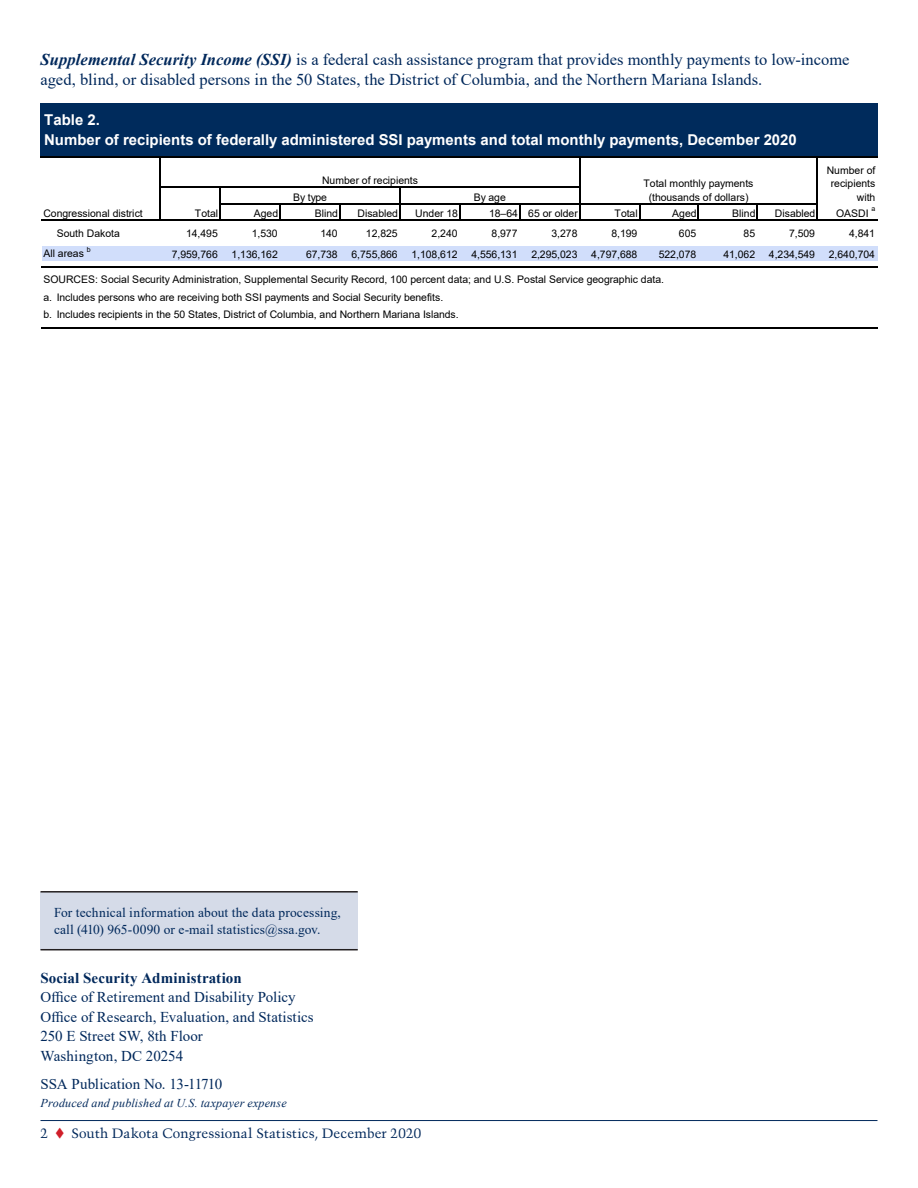
<style>
.page{position:relative;width:918px;height:1188px;background:#fff}
.page>*{position:absolute;margin:0;border:0;box-sizing:border-box;transform-origin:0 0}
.t1{font:16.5px/19.5px "Times New Roman";color:#00285b}
.t2{font:15px/19.5px "Times New Roman";letter-spacing:.005em;color:#00285b}
.t3{font:700 15px/19.2px "Arial";color:#fff}
.t4{font:700 15px "Times New Roman";letter-spacing:.01em;color:#00285b}
.t5{font:13.5px/16.2px "Times New Roman";letter-spacing:.01em;color:#00285b}
.t6{font:13.5px "Trump Mediaeval";letter-spacing:.01em;color:#00285b}
.t7{font:italic 12px "Times New Roman";letter-spacing:.02em;color:#00285b}
.t8{font:10.5px/13.6px "Arial";letter-spacing:-.005em;color:#000}
.t9{font:7.05px "Arial";color:#000}
.s1{font-weight:700;font-style:italic}
.s2{color:#d01e29}
</style>
<div class="page">
<hr style="left:40px;top:1120px;width:838px;height:1px;background:#00285b">
<div style="left:42px;top:105px;width:835px;height:52px;background:#002b5c"></div>
<div style="left:42px;top:246px;width:835px;height:15px;background:#d1defb"></div>
<hr style="left:41px;top:103px;width:1px;height:53px;background:#002b5c">
<hr style="left:876px;top:105px;width:2px;height:51px;background:#002b5c">
<hr style="left:159px;top:158px;width:2px;height:62px;background:#000">
<hr style="left:579px;top:158px;width:1px;height:62px;background:#000">
<hr style="left:816px;top:158px;width:2px;height:62px;background:#000">
<hr style="left:219px;top:188px;width:2px;height:32px;background:#000">
<hr style="left:399px;top:188px;width:2px;height:32px;background:#000">
<svg style="left:279px;top:204px;width:2px;height:15px"></svg>
<svg style="left:339px;top:204px;width:2px;height:15px"></svg>
<svg style="left:459px;top:204px;width:1px;height:15px"></svg>
<svg style="left:519px;top:204px;width:1px;height:15px"></svg>
<svg style="left:639px;top:204px;width:1px;height:15px"></svg>
<svg style="left:698px;top:204px;width:1px;height:15px"></svg>
<svg style="left:757px;top:204px;width:1px;height:15px"></svg>
<hr style="left:42px;top:103px;width:836px;height:2px;background:#002b5c">
<hr style="left:41px;top:156px;width:837px;height:2px;background:#000">
<hr style="left:161px;top:187px;width:419px;height:1px;background:#000">
<hr style="left:221px;top:203px;width:597px;height:1px;background:#000">
<hr style="left:41px;top:219px;width:836px;height:1px;background:#000">
<hr style="left:41px;top:266px;width:836px;height:1px;background:#000">
<hr style="left:41px;top:327px;width:836px;height:1px;background:#000">
<div style="left:40px;top:892px;width:318px;height:58px;background:#d5dbe8"></div>
<hr style="left:40px;top:891px;width:318px;height:2px;background:#231f20">
<hr style="left:40px;top:949px;width:318px;height:1px;background:#231f20">
<h1 class="t1" style="left:40px;top:50px;width:810px"><span class="s1">Supplemental Security Income (SSI)</span> is a federal cash assistance program that provides monthly payments to low-income aged, blind, or disabled persons in the 50 States, the District of Columbia, and the Northern Mariana Islands.</h1>
<p class="t3" style="left:44px;top:111px;width:754px">Table 2.<br>Number of recipients of federally administered SSI payments and total monthly payments, December 2020</p>
<p class="t8" style="left:322px;top:174px;width:97px">Number of recipients</p>
<p class="t8" style="left:644px;top:176px;width:112px;text-align:center">Total monthly payments (thousands of dollars)</p>
<p class="t8" style="left:827px;top:163px;width:50px;text-align:right">Number of recipients with</p>
<p class="t8" style="left:836px;top:206px;width:34px">OASDI</p>
<p class="t9" style="left:871px;top:204px;width:5px">a</p>
<p class="t8" style="left:293px;top:190px;width:36px">By type</p>
<p class="t8" style="left:474px;top:190px;width:34px">By age</p>
<p class="t8" style="left:43px;top:206px;width:101px">Congressional district</p>
<p class="t8" style="left:43px;top:247px;width:42px">All areas</p>
<p class="t8" style="left:195px;top:206px;width:25px">Total</p>
<p class="t8" style="left:254px;top:206px;width:26px">Aged</p>
<p class="t8" style="left:315px;top:206px;width:25px">Blind</p>
<p class="t8" style="left:357px;top:206px;width:42px">Disabled</p>
<p class="t8" style="left:415px;top:206px;width:44px">Under 18</p>
<p class="t8" style="left:489px;top:206px;width:90px">18–64 65 or older</p>
<p class="t8" style="left:615px;top:206px;width:25px">Total</p>
<p class="t8" style="left:672px;top:206px;width:26px">Aged</p>
<p class="t8" style="left:732px;top:206px;width:25px">Blind</p>
<p class="t8" style="left:775px;top:206px;width:42px">Disabled</p>
<p class="t8" style="left:57px;top:227px;width:65px">South Dakota</p>
<p class="t8" style="left:186px;top:227px;width:33px">14,495</p>
<p class="t8" style="left:252px;top:227px;width:27px">1,530</p>
<p class="t8" style="left:320px;top:227px;width:19px">140</p>
<p class="t8" style="left:366px;top:227px;width:33px">12,825</p>
<p class="t8" style="left:432px;top:227px;width:27px">2,240</p>
<p class="t8" style="left:492px;top:227px;width:27px">8,977</p>
<p class="t8" style="left:552px;top:227px;width:27px">3,278</p>
<p class="t8" style="left:611px;top:227px;width:27px">8,199</p>
<p class="t8" style="left:679px;top:227px;width:19px">605</p>
<p class="t8" style="left:744px;top:227px;width:13px">85</p>
<p class="t8" style="left:789px;top:227px;width:27px">7,509</p>
<p class="t8" style="left:849px;top:227px;width:27px">4,841</p>
<p class="t8" style="left:172px;top:247px;width:48px">7,959,766</p>
<p class="t8" style="left:232px;top:247px;width:48px">1,136,162</p>
<p class="t8" style="left:306px;top:247px;width:33px">67,738</p>
<p class="t8" style="left:352px;top:247px;width:48px">6,755,866</p>
<p class="t8" style="left:411px;top:247px;width:48px">1,108,612</p>
<p class="t8" style="left:471px;top:247px;width:48px">4,556,131</p>
<p class="t8" style="left:531px;top:247px;width:48px">2,295,023</p>
<p class="t8" style="left:591px;top:247px;width:48px">4,797,688</p>
<p class="t8" style="left:659px;top:247px;width:39px">522,078</p>
<p class="t8" style="left:723px;top:247px;width:33px">41,062</p>
<p class="t8" style="left:769px;top:247px;width:48px">4,234,549</p>
<p class="t8" style="left:829px;top:247px;width:48px">2,640,704</p>
<p class="t8" style="left:43px;top:288px;width:417px;line-height:17.2px">a. Includes persons who are receiving both SSI payments and Social Security benefits.<br>b. Includes recipients in the 50 States, District of Columbia, and Northern Mariana Islands.</p>
<p class="t9" style="left:87px;top:245px;width:5px">b</p>
<p class="t8" style="left:43px;top:273px;width:622px">SOURCES: Social Security Administration, Supplemental Security Record, 100 percent data; and U.S. Postal Service geographic data.</p>
<p class="t5" style="left:54px;top:904px;width:288px">For technical information about the data processing, call (410) 965-0090 or e-mail statistics@ssa.gov.</p>
<h2 class="t4" style="left:40px;top:967px;width:203px">Social Security Administration</h2>
<h2 class="t2" style="left:40px;top:987px;width:275px">Office of Retirement and Disability Policy Office of Research, Evaluation, and Statistics 250 E Street SW, 8th Floor<br>Washington, DC 20254</h2>
<h2 class="t2" style="left:40px;top:1074px;width:183px">SSA Publication No. 13-11710</h2>
<p class="t7" style="left:40px;top:1094px;width:248px">Produced and published at U.S. taxpayer expense</p>
<p class="t6" style="left:40px;top:1125px;width:382px">2 <span class="s2">▼</span> South Dakota Congressional Statistics, December 2020</p>
</div>
